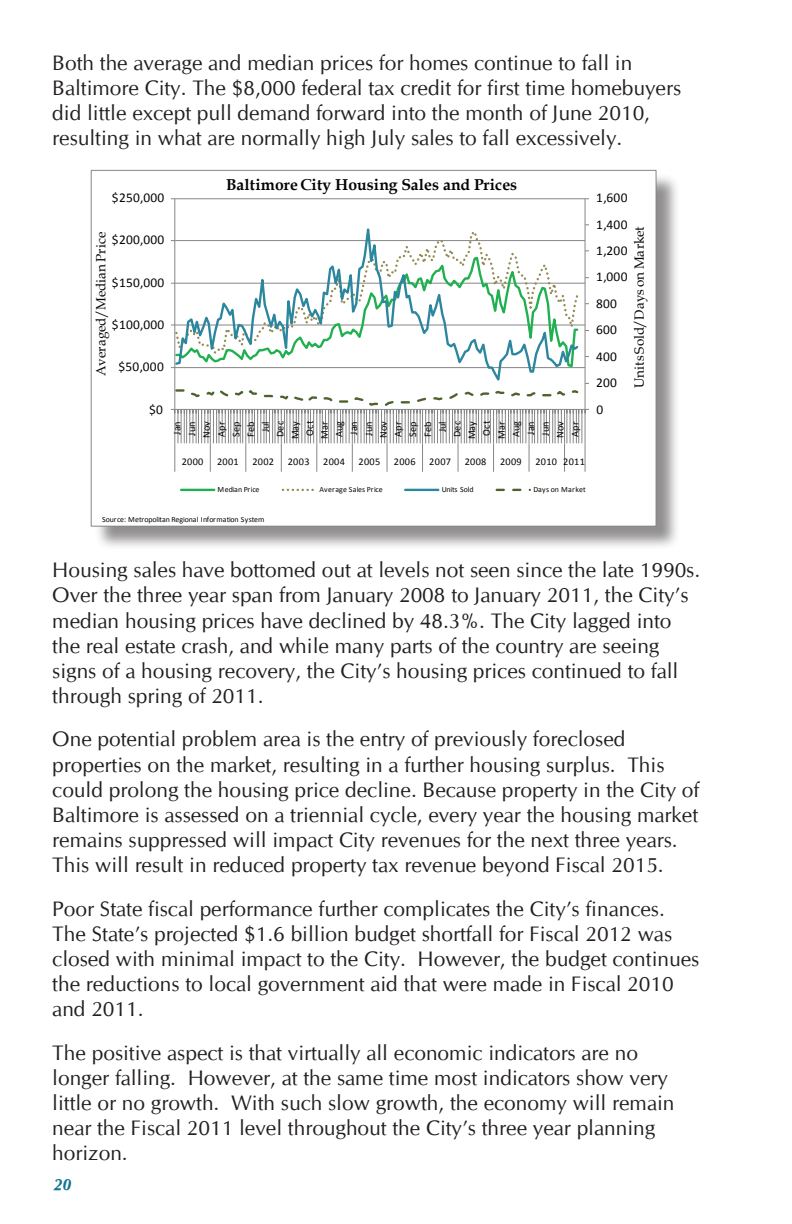
<style>
.page{position:relative;width:792px;height:1224px;background:#fff}
.page>*{position:absolute;margin:0;border:0;box-sizing:border-box;transform-origin:0 0}
.t1{font:21px/25.2px "CG Omega";color:#231f20}
.t2{font:italic 700 16px "CG Omega";color:#157492}
.t3{font:700 15.8px "Book Antiqua";letter-spacing:.005em;color:#040503}
.t4{font:13.4px "Calibri";letter-spacing:.02em;color:#040503}
.t5{font:13.4px "Book Antiqua";color:#040503}
.t6{font:10.2px/14.8px "Calibri";letter-spacing:.005em;color:#040503;text-align:center}
.t7{font:10.2px "Calibri";letter-spacing:.03em;color:#040503}
.t8{font:7.8px "Calibri";letter-spacing:-.025em;color:#040503}
.t9{font:7.8px "Calibri";letter-spacing:.02em;color:#040503}
.t10{font:7.8px "Calibri";color:#040503}
.t11{font:7.8px "Calibri";letter-spacing:-.03em;color:#040503}
</style>
<div class="page">
<div style="left:94px;top:173px;width:587px;height:378px;background:#231f20;opacity:.5"></div>
<div style="left:91px;top:170px;width:565px;height:356px;background:#fff"></div>
<hr style="left:175px;top:367px;width:410px;height:1px;background:#868686">
<hr style="left:175px;top:325px;width:410px;height:1px;background:#868686">
<hr style="left:175px;top:283px;width:410px;height:1px;background:#868686">
<hr style="left:175px;top:240px;width:410px;height:1px;background:#868686">
<hr style="left:175px;top:198px;width:410px;height:1px;background:#868686">
<hr style="left:585px;top:199px;width:1px;height:210px;background:#868686">
<hr style="left:174px;top:199px;width:1px;height:210px;background:#868686">
<svg style="left:175px;top:208px;width:405px;height:175px"></svg>
<svg style="left:171px;top:383px;width:418px;height:89px"></svg>
<hr style="left:181px;top:489px;width:33px;height:2px;background:#1fb04f">
<svg style="left:283px;top:489px;width:31px;height:2px"></svg>
<hr style="left:405px;top:489px;width:33px;height:2px;background:#2c869d">
<svg style="left:497px;top:489px;width:33px;height:2px"></svg>
<p class="t1" style="left:52px;top:50px;width:630px">Both the average and median prices for homes continue to fall in Baltimore City. The $8,000 federal tax credit for first time homebuyers did little except pull demand forward into the month of June 2010, resulting in what are normally high July sales to fall excessively.</p>
<p class="t4" style="left:112px;top:189px;width:54px">$250,000</p>
<p class="t3" style="left:226px;top:174px;width:293px">Baltimore City Housing Sales and Prices</p>
<p class="t5" style="left:91px;top:376px;width:146px;rotate:-90deg">Averaged/Median Price</p>
<p class="t4" style="left:112px;top:232px;width:54px">$200,000</p>
<p class="t4" style="left:112px;top:274px;width:54px">$150,000</p>
<p class="t4" style="left:112px;top:316px;width:54px">$100,000</p>
<p class="t4" style="left:118px;top:359px;width:47px">$50,000</p>
<p class="t4" style="left:149px;top:401px;width:15px">$0</p>
<p class="t6" style="left:169px;top:439px;width:20px;rotate:-90deg">Jan<br>Jun<br>Nov<br>Apr<br>Sep<br>Feb<br>Jul<br>Dec<br>May<br>Oct<br>Mar<br>Aug<br>Jan<br>Jun<br>Nov<br>Apr<br>Sep<br>Feb<br>Jul<br>Dec<br>May<br>Oct<br>Mar<br>Aug<br>Jan<br>Jun<br>Nov<br>Apr</p>
<p class="t7" style="left:182px;top:455px;width:23px">2000</p>
<p class="t7" style="left:217px;top:455px;width:23px">2001</p>
<p class="t7" style="left:252px;top:455px;width:23px">2002</p>
<p class="t7" style="left:288px;top:455px;width:23px">2003</p>
<p class="t7" style="left:323px;top:455px;width:23px">2004</p>
<p class="t7" style="left:359px;top:455px;width:23px">2005</p>
<p class="t7" style="left:394px;top:455px;width:23px">2006</p>
<p class="t7" style="left:429px;top:455px;width:23px">2007</p>
<p class="t7" style="left:465px;top:455px;width:23px">2008</p>
<p class="t7" style="left:500px;top:455px;width:23px">2009</p>
<p class="t7" style="left:535px;top:455px;width:51px">2010 2011</p>
<p class="t10" style="left:218px;top:485px;width:43px">Median Price</p>
<p class="t9" style="left:320px;top:485px;width:65px">Average Sales Price</p>
<p class="t11" style="left:442px;top:485px;width:33px">Units Sold</p>
<p class="t9" style="left:534px;top:485px;width:54px">Days on Market</p>
<p class="t8" style="left:102px;top:514px;width:164px">Source: Metropolitan Regional Information System</p>
<p class="t4" style="left:596px;top:189px;width:33px">1,600</p>
<p class="t4" style="left:596px;top:216px;width:33px">1,400</p>
<p class="t5" style="left:630px;top:388px;width:164px;rotate:-90deg">Units Sold/Days on Market</p>
<p class="t4" style="left:596px;top:242px;width:33px">1,200</p>
<p class="t4" style="left:596px;top:269px;width:33px">1,000</p>
<p class="t4" style="left:596px;top:295px;width:22px">800</p>
<p class="t4" style="left:596px;top:322px;width:22px">600</p>
<p class="t4" style="left:596px;top:348px;width:22px">400</p>
<p class="t4" style="left:596px;top:374px;width:22px">200</p>
<p class="t4" style="left:597px;top:401px;width:8px">0</p>
<p class="t1" style="left:52px;top:558px;width:646px">Housing sales have bottomed out at levels not seen since the late 1990s.<br>Over the three year span from January 2008 to January 2011, the City’s median housing prices have declined by 48. 3%. The City lagged into the real estate crash, and while many parts of the country are seeing signs of a housing recovery, the City’s housing prices continued to fall through spring of 2011.</p>
<p class="t1" style="left:52px;top:727px;width:649px">One potential problem area is the entry of previously foreclosed properties on the market, resulting in a further housing surplus. This could prolong the housing price decline. Because property in the City of Baltimore is assessed on a triennial cycle, every year the housing market remains suppressed will impact City revenues for the next three years.<br>This will result in reduced property tax revenue beyond Fiscal 2015.</p>
<p class="t1" style="left:52px;top:896px;width:648px">Poor State fiscal performance further complicates the City’s finances.<br>The State’s projected $1. 6 billion budget shortfall for Fiscal 2012 was closed with minimal impact to the City. However, the budget continues the reductions to local government aid that were made in Fiscal 2010 and 2011.</p>
<p class="t1" style="left:52px;top:1040px;width:624px">The positive aspect is that virtually all economic indicators are no longer falling. However, at the same time most indicators show very little or no growth. With such slow growth, the economy will remain near the Fiscal 2011 level throughout the City’s three year planning horizon.</p>
<p class="t2" style="left:54px;top:1175px;width:19px">20</p>
</div>
